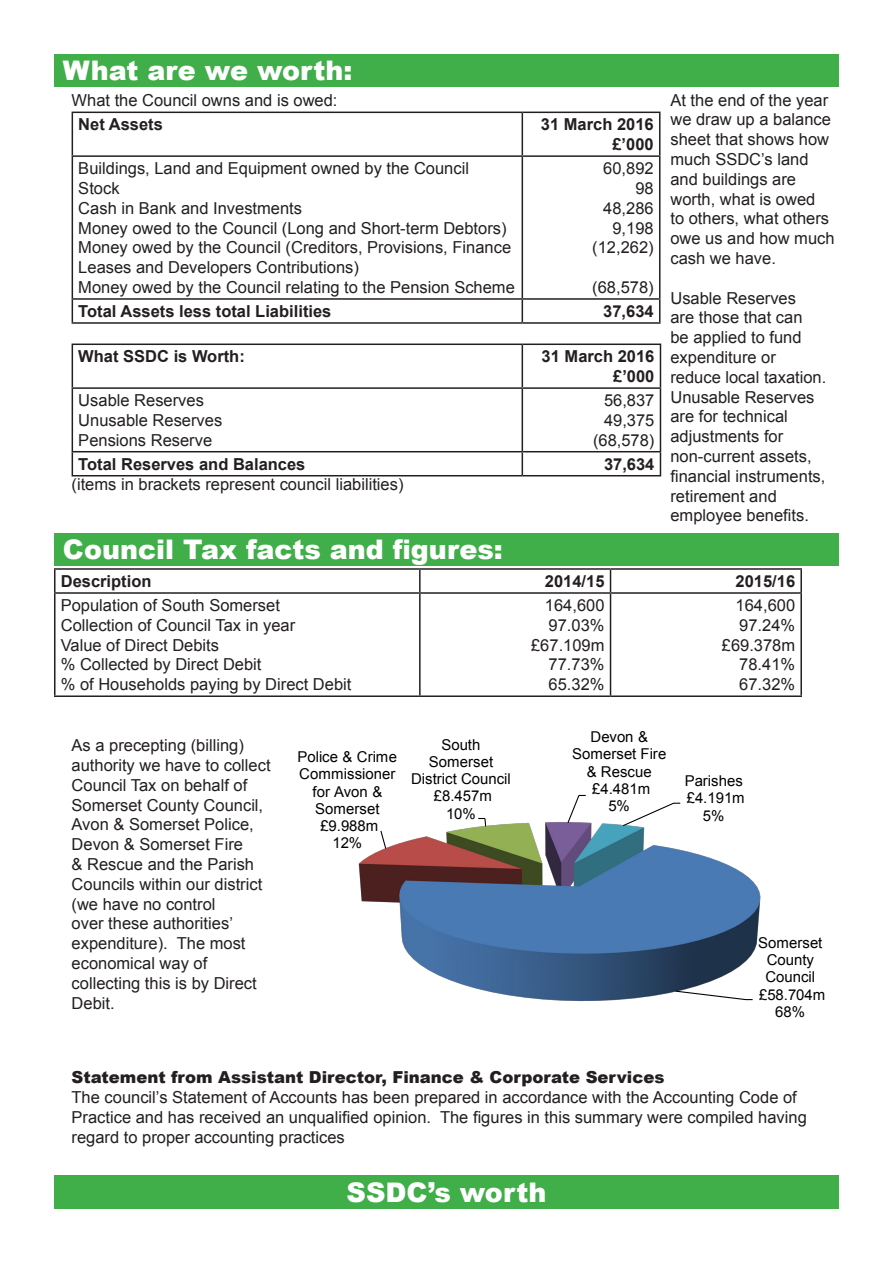
<style>
.page{position:relative;width:893px;height:1263px;background:#fff}
.page>*{position:absolute;margin:0;border:0;box-sizing:border-box;transform-origin:0 0}
.t1{font:900 27px "Arial";color:#fff}
.t2{font:16.5px/19.8px "Arial";color:#231f20}
.t3{font:700 16.5px "Arial";color:#231f20}
.t4{font:900 16.5px "Arial";color:#231f20}
.t5{font:15px/17.2px "Arial";color:#000;text-align:center}
</style>
<div class="page">
<div style="left:54px;top:54px;width:785px;height:32px;background:#40ae49"></div>
<div style="left:54px;top:533px;width:785px;height:33px;background:#40ae49"></div>
<div style="left:54px;top:1175px;width:785px;height:34px;background:#40ae49"></div>
<hr style="left:72px;top:112px;width:450px;height:1px;background:#231f20">
<hr style="left:72px;top:113px;width:1px;height:42px;background:#231f20">
<hr style="left:522px;top:112px;width:138px;height:1px;background:#231f20">
<hr style="left:522px;top:113px;width:1px;height:42px;background:#231f20">
<hr style="left:659px;top:113px;width:1px;height:42px;background:#231f20">
<hr style="left:72px;top:155px;width:450px;height:2px;background:#231f20">
<hr style="left:72px;top:157px;width:1px;height:141px;background:#231f20">
<hr style="left:522px;top:155px;width:138px;height:2px;background:#231f20">
<hr style="left:522px;top:157px;width:1px;height:141px;background:#231f20">
<hr style="left:659px;top:157px;width:1px;height:141px;background:#231f20">
<hr style="left:72px;top:298px;width:450px;height:2px;background:#231f20">
<svg style="left:72px;top:300px;width:1px;height:22px"></svg>
<hr style="left:522px;top:298px;width:138px;height:2px;background:#231f20">
<svg style="left:522px;top:300px;width:1px;height:22px"></svg>
<svg style="left:659px;top:300px;width:1px;height:22px"></svg>
<hr style="left:72px;top:322px;width:450px;height:2px;background:#231f20">
<hr style="left:522px;top:322px;width:138px;height:2px;background:#231f20">
<hr style="left:72px;top:343px;width:450px;height:2px;background:#231f20">
<hr style="left:72px;top:345px;width:1px;height:42px;background:#231f20">
<hr style="left:522px;top:343px;width:139px;height:2px;background:#231f20">
<hr style="left:522px;top:345px;width:1px;height:42px;background:#231f20">
<hr style="left:660px;top:345px;width:1px;height:42px;background:#231f20">
<hr style="left:72px;top:387px;width:450px;height:2px;background:#231f20">
<hr style="left:72px;top:389px;width:1px;height:62px;background:#231f20">
<hr style="left:522px;top:387px;width:139px;height:2px;background:#231f20">
<hr style="left:522px;top:389px;width:1px;height:62px;background:#231f20">
<hr style="left:660px;top:389px;width:1px;height:62px;background:#231f20">
<hr style="left:72px;top:451px;width:450px;height:1px;background:#231f20">
<svg style="left:72px;top:452px;width:1px;height:23px"></svg>
<hr style="left:522px;top:451px;width:139px;height:1px;background:#231f20">
<svg style="left:522px;top:452px;width:1px;height:23px"></svg>
<svg style="left:660px;top:452px;width:1px;height:23px"></svg>
<hr style="left:72px;top:475px;width:450px;height:1px;background:#231f20">
<hr style="left:522px;top:475px;width:139px;height:1px;background:#231f20">
<hr style="left:54px;top:568px;width:366px;height:2px;background:#231f20">
<hr style="left:54px;top:570px;width:2px;height:22px;background:#231f20">
<hr style="left:420px;top:568px;width:190px;height:2px;background:#231f20">
<hr style="left:419px;top:570px;width:2px;height:22px;background:#231f20">
<hr style="left:610px;top:568px;width:192px;height:2px;background:#231f20">
<svg style="left:610px;top:570px;width:1px;height:22px"></svg>
<hr style="left:800px;top:570px;width:2px;height:22px;background:#231f20">
<hr style="left:54px;top:592px;width:366px;height:2px;background:#231f20">
<hr style="left:54px;top:594px;width:2px;height:101px;background:#231f20">
<hr style="left:420px;top:592px;width:190px;height:2px;background:#231f20">
<hr style="left:419px;top:594px;width:2px;height:101px;background:#231f20">
<hr style="left:610px;top:592px;width:192px;height:2px;background:#231f20">
<hr style="left:610px;top:594px;width:1px;height:101px;background:#231f20">
<hr style="left:800px;top:594px;width:2px;height:101px;background:#231f20">
<hr style="left:54px;top:695px;width:366px;height:2px;background:#231f20">
<hr style="left:420px;top:695px;width:190px;height:2px;background:#231f20">
<hr style="left:610px;top:695px;width:192px;height:2px;background:#231f20">
<img style="left:358px;top:850px;width:403px;height:101px">
<svg style="left:380px;top:794px;width:374px;height:207px"></svg>
<p class="t1" style="left:63px;top:51px;width:291px">What are we worth:</p>
<p class="t2" style="left:72px;top:90px;width:267px">What the Council owns and is owed:</p>
<p class="t3" style="left:78px;top:114px;width:86px">Net Assets</p>
<p class="t3" style="left:541px;top:114px;width:114px">31 March 2016</p>
<p class="t3" style="left:612px;top:133px;width:43px">£’000</p>
<p class="t2" style="left:78px;top:159px;width:392px">Buildings, Land and Equipment owned by the Council</p>
<p class="t2" style="left:78px;top:178px;width:43px">Stock</p>
<p class="t2" style="left:78px;top:198px;width:225px">Cash in Bank and Investments</p>
<p class="t2" style="left:78px;top:218px;width:430px">Money owed to the Council (Long and Short-term Debtors)</p>
<p class="t2" style="left:78px;top:238px;width:434px">Money owed by the Council (Creditors, Provisions, Finance<br>Leases and Developers Contributions)</p>
<p class="t2" style="left:78px;top:277px;width:438px">Money owed by the Council relating to the Pension Scheme</p>
<p class="t2" style="left:603px;top:159px;width:52px">60,892</p>
<p class="t2" style="left:635px;top:178px;width:20px">98</p>
<p class="t2" style="left:603px;top:198px;width:52px">48,286</p>
<p class="t2" style="left:612px;top:218px;width:43px">9,198</p>
<p class="t2" style="left:592px;top:238px;width:63px">(12,262)</p>
<p class="t2" style="left:592px;top:277px;width:63px">(68,578)</p>
<p class="t3" style="left:78px;top:300px;width:255px">Total Assets less total Liabilities</p>
<p class="t3" style="left:603px;top:300px;width:52px">37,634</p>
<p class="t3" style="left:78px;top:345px;width:168px">What SSDC is Worth:</p>
<p class="t3" style="left:542px;top:345px;width:114px">31 March 2016</p>
<p class="t3" style="left:613px;top:365px;width:43px">£’000</p>
<p class="t2" style="left:78px;top:391px;width:127px">Usable Reserves</p>
<p class="t2" style="left:78px;top:410px;width:145px">Unusable Reserves</p>
<p class="t2" style="left:78px;top:430px;width:135px">Pensions Reserve</p>
<p class="t2" style="left:604px;top:391px;width:52px">56,837</p>
<p class="t2" style="left:604px;top:410px;width:52px">49,375</p>
<p class="t2" style="left:593px;top:430px;width:63px">(68,578)</p>
<p class="t3" style="left:78px;top:453px;width:229px">Total Reserves and Balances</p>
<p class="t3" style="left:604px;top:453px;width:52px">37,634</p>
<p class="t2" style="left:72px;top:475px;width:333px">(items in brackets represent council liabilities)</p>
<p class="t1" style="left:63px;top:530px;width:441px">Council Tax facts and figures:</p>
<p class="t2" style="left:670px;top:90px;width:166px">At the end of the year we draw up a balance sheet that shows how much SSDC’s land and buildings are worth, what is owed<br>to others, what others owe us and how much cash we have.</p>
<p class="t2" style="left:670px;top:288px;width:157px">Usable Reserves<br>are those that can<br>be applied to fund expenditure or reduce local taxation.<br>Unusable Reserves are for technical adjustments for non-current assets, financial instruments, retirement and employee benefits.</p>
<p class="t3" style="left:61px;top:570px;width:92px">Description</p>
<p class="t3" style="left:545px;top:570px;width:61px">2014/15</p>
<p class="t3" style="left:736px;top:570px;width:61px">2015/16</p>
<p class="t2" style="left:61px;top:595px;width:221px">Population of South Somerset</p>
<p class="t2" style="left:61px;top:615px;width:236px">Collection of Council Tax in year</p>
<p class="t2" style="left:61px;top:635px;width:160px">Value of Direct Debits</p>
<p class="t2" style="left:61px;top:655px;width:202px">% Collected by Direct Debit</p>
<p class="t2" style="left:61px;top:675px;width:292px">% of Households paying by Direct Debit</p>
<p class="t2" style="left:545px;top:595px;width:61px">164,600</p>
<p class="t2" style="left:549px;top:615px;width:57px">97.03%</p>
<p class="t2" style="left:531px;top:635px;width:75px">£67.109m</p>
<p class="t2" style="left:549px;top:655px;width:57px">77.73%</p>
<p class="t2" style="left:549px;top:675px;width:57px">65.32%</p>
<p class="t2" style="left:736px;top:595px;width:61px">164,600</p>
<p class="t2" style="left:739px;top:615px;width:57px">97.24%</p>
<p class="t2" style="left:722px;top:635px;width:75px">£69.378m</p>
<p class="t2" style="left:739px;top:655px;width:57px">78.41%</p>
<p class="t2" style="left:739px;top:675px;width:57px">67.32%</p>
<p class="t2" style="left:72px;top:736px;width:201px">As a precepting (billing) authority we have to collect<br>Council Tax on behalf of<br>Somerset County Council,<br>Avon &amp; Somerset Police,<br>Devon &amp; Somerset Fire<br>&amp; Rescue and the Parish<br>Councils within our district (we have no control<br>over these authorities’ expenditure). The most economical way of collecting this is by Direct<br>Debit.</p>
<p class="t5" style="left:298px;top:748px;width:101px">Police &amp; Crime<br>Commissioner for Avon &amp;<br>Somerset £9.988m<br>12%</p>
<p class="t5" style="left:411px;top:736px;width:101px">South<br>Somerset<br>District Council £8.457m<br>10%</p>
<p class="t5" style="left:572px;top:728px;width:96px">Devon &amp;<br>Somerset Fire &amp; Rescue £4.481m<br>5%</p>
<p class="t5" style="left:685px;top:772px;width:61px">Parishes £4.191m<br>5%</p>
<p class="t5" style="left:758px;top:934px;width:69px">Somerset<br>County<br>Council £58.704m<br>68%</p>
<p class="t4" style="left:72px;top:1065px;width:594px">Statement from Assistant Director, Finance &amp; Corporate Services</p>
<p class="t2" style="left:72px;top:1088px;width:737px">The council’s Statement of Accounts has been prepared in accordance with the Accounting Code of<br>Practice and has received an unqualified opinion. The figures in this summary were compiled having regard to proper accounting practices</p>
<p class="t1" style="left:347px;top:1172px;width:201px">SSDC’s worth</p>
</div>
